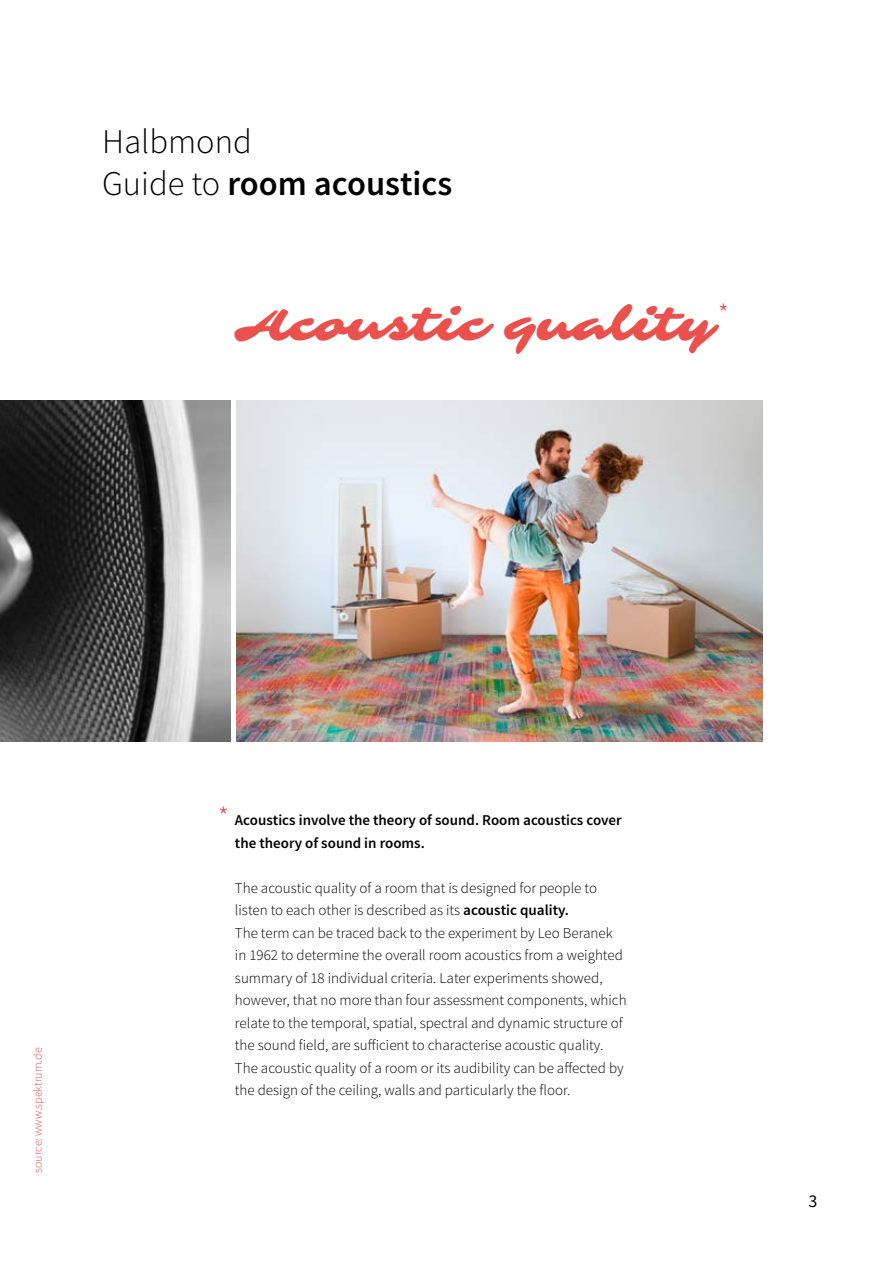
<style>
.page{position:relative;width:893px;height:1263px;background:#fff}
.page>*{position:absolute;margin:0;border:0;box-sizing:border-box;transform-origin:0 0}
.t1{font:46.35px "Sarina";color:#ea504c}
.t2{font:300 34.5px/41.4px "Source Sans Pro";color:#000}
.t3{font:300 28.95px "Source Sans Pro";color:#ea504c}
.t4{font:18px "Source Sans Pro";color:#000}
.t5{font:300 15px/22.5px "Source Sans Pro";color:#000}
.t6{font:600 15px/22.5px "Source Sans Pro";color:#000}
.t7{font:300 12px "Source Sans Pro";color:#ea504c}
.s1{font-weight:600}
</style>
<div class="page">
<img style="left:0;top:401px;width:231px;height:340px">
<img style="left:236px;top:400px;width:526px;height:341px">
<h2 class="t2" style="left:102px;top:121px;width:352px">Halbmond<br>Guide to <span class="s1">room acoustics</span></h2>
<h1 class="t1" style="left:235px;top:297px;width:496px">Acoustic quality<sup>*</sup></h1>
<p class="t7" style="left:31px;top:1173px;width:127px;rotate:-90deg">source: www.spektrum.de</p>
<h3 class="t3" style="left:218px;top:800px;width:13px">*</h3>
<p class="t6" style="left:235px;top:809px;width:388px">Acoustics involve the theory of sound. Room acoustics cover the theory of sound in rooms.</p>
<p class="t5" style="left:235px;top:877px;width:393px">The acoustic quality of a room that is designed for people to listen to each other is described as its <span class="s1">acoustic quality.<br></span>The term can be traced back to the experiment by Leo Beranek in 1962 to determine the overall room acoustics from a weighted summary of 18 individual criteria. Later experiments showed, however, that no more than four assessment components, which relate to the temporal, spatial, spectral and dynamic structure of the sound field, are sufficient to characterise acoustic quality.<br>The acoustic quality of a room or its audibility can be affected by the design of the ceiling, walls and particularly the floor.</p>
<p class="t4" style="left:808px;top:1190px;width:10px">3</p>
</div>
